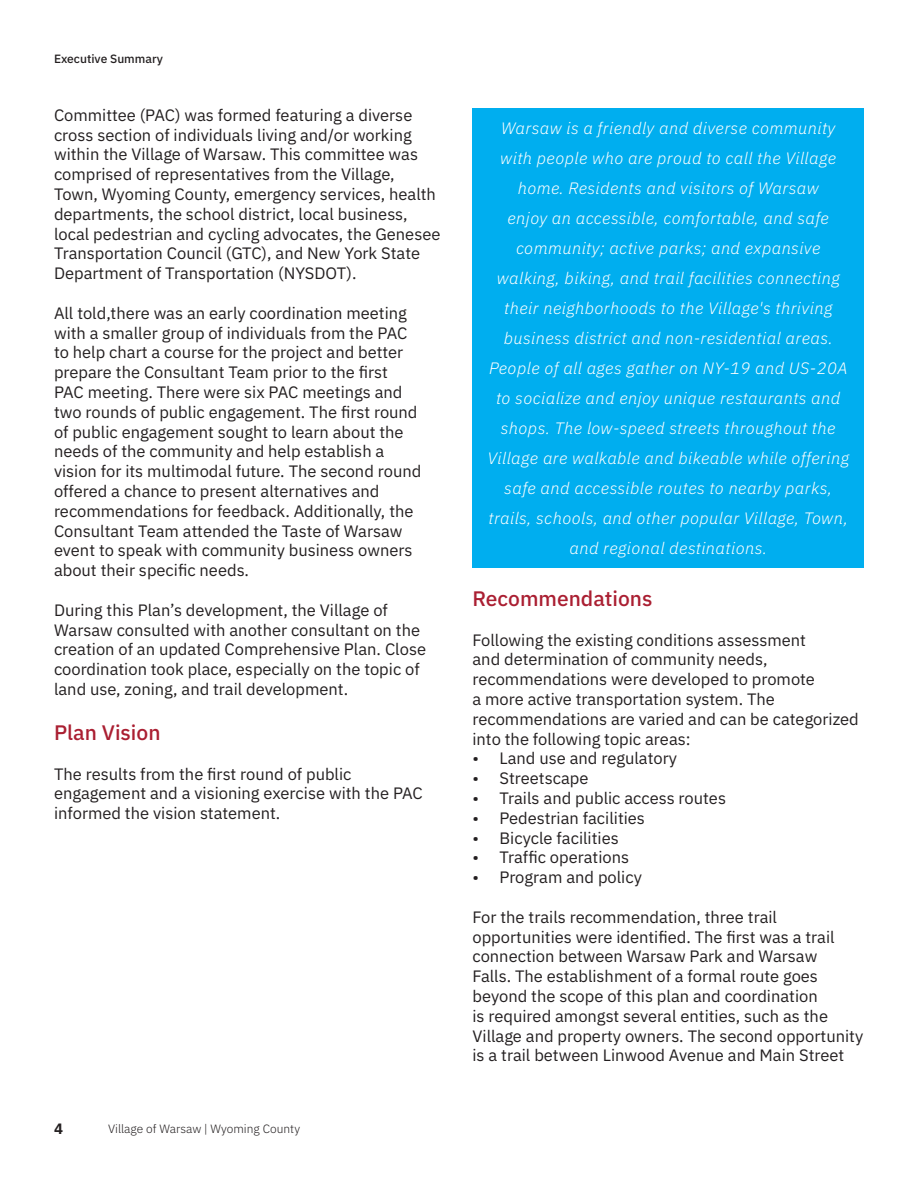
<style>
.page{position:relative;width:918px;height:1188px;background:#fff}
.page>*{position:absolute;margin:0;border:0;box-sizing:border-box;transform-origin:0 0}
.Section_Header{font:500 21px "IBM Plex Sans";color:#aa1f32}
.t1{font:16.5px/19.8px "IBM Plex Sans";color:#231f20}
.t2{font:italic 300 16.5px/30px "IBM Plex Sans";letter-spacing:.025em;color:#fff;text-align:center}
.t3{font:700 15px "IBM Plex Sans";color:#231f20}
.t4{font:300 12px "IBM Plex Sans";color:#231f20}
.t5{font:500 12px "IBM Plex Sans";color:#231f20}
</style>
<div class="page">
<div style="left:472px;top:108px;width:392px;height:460px;background:#00aeef"></div>
<p class="t5" style="left:54px;top:50px;width:110px">Executive Summary</p>
<p class="t1" style="left:54px;top:104px;width:388px">Committee (PAC) was formed featuring a diverse cross section of individuals living and/or working within the Village of Warsaw. This committee was comprised of representatives from the Village, Town, Wyoming County, emergency services, health departments, the school district, local business, local pedestrian and cycling advocates, the Genesee Transportation Council (GTC), and New York State Department of Transportation (NYSDOT).</p>
<p class="t1" style="left:54px;top:302px;width:369px">All told,there was an early coordination meeting with a smaller group of individuals from the PAC to help chart a course for the project and better prepare the Consultant Team prior to the first PAC meeting. There were six PAC meetings and two rounds of public engagement. The first round of public engagement sought to learn about the needs of the community and help establish a vision for its multimodal future. The second round offered a chance to present alternatives and recommendations for feedback. Additionally, the Consultant Team attended the Taste of Warsaw event to speak with community business owners about their specific needs.</p>
<p class="t1" style="left:54px;top:599px;width:374px">During this Plan’s development, the Village of Warsaw consulted with another consultant on the creation of an updated Comprehensive Plan. Close coordination took place, especially on the topic of land use, zoning, and trail development.</p>
<p class="Section_Header" style="left:54px;top:716px;width:108px">Plan Vision</p>
<p class="t1" style="left:54px;top:763px;width:370px">The results from the first round of public engagement and a visioning exercise with the PAC informed the vision statement.</p>
<p class="t3" style="left:54px;top:1117px;width:10px">4</p>
<p class="t4" style="left:108px;top:1120px;width:194px">Village of Warsaw | Wyoming County</p>
<p class="t2" style="left:488px;top:112px;width:363px">Warsaw is a friendly and diverse community with people who are proud to call the Village home. Residents and visitors of Warsaw<br>enjoy an accessible, comfortable, and safe community; active parks; and expansive walking, biking, and trail facilities connecting their neighborhoods to the Village's thriving business district and non-residential areas.<br>People of all ages gather on NY-19 and US-20A to socialize and enjoy unique restaurants and shops. The low-speed streets throughout the Village are walkable and bikeable while offering safe and accessible routes to nearby parks, trails, schools, and other popular Village, Town, and regional destinations.</p>
<p class="Section_Header" style="left:472px;top:582px;width:181px">Recommendations</p>
<p class="t1" style="left:472px;top:628px;width:388px">Following the existing conditions assessment<br>and determination of community needs, recommendations were developed to promote<br>a more active transportation system. The recommendations are varied and can be categorized into the following topic areas:</p>
<p class="t1" style="left:472px;top:747px;width:206px">• Land use and regulatory</p>
<p class="t1" style="left:472px;top:767px;width:118px">• Streetscape</p>
<p class="t1" style="left:472px;top:787px;width:255px">• Trails and public access routes</p>
<p class="t1" style="left:472px;top:807px;width:174px">• Pedestrian facilities</p>
<p class="t1" style="left:472px;top:826px;width:148px">• Bicycle facilities</p>
<p class="t1" style="left:472px;top:846px;width:158px">• Traffic operations</p>
<p class="t1" style="left:472px;top:866px;width:171px">• Program and policy</p>
<p class="t1" style="left:472px;top:906px;width:392px">For the trails recommendation, three trail opportunities were identified. The first was a trail connection between Warsaw Park and Warsaw<br>Falls. The establishment of a formal route goes beyond the scope of this plan and coordination<br>is required amongst several entities, such as the Village and property owners. The second opportunity is a trail between Linwood Avenue and Main Street</p>
</div>
